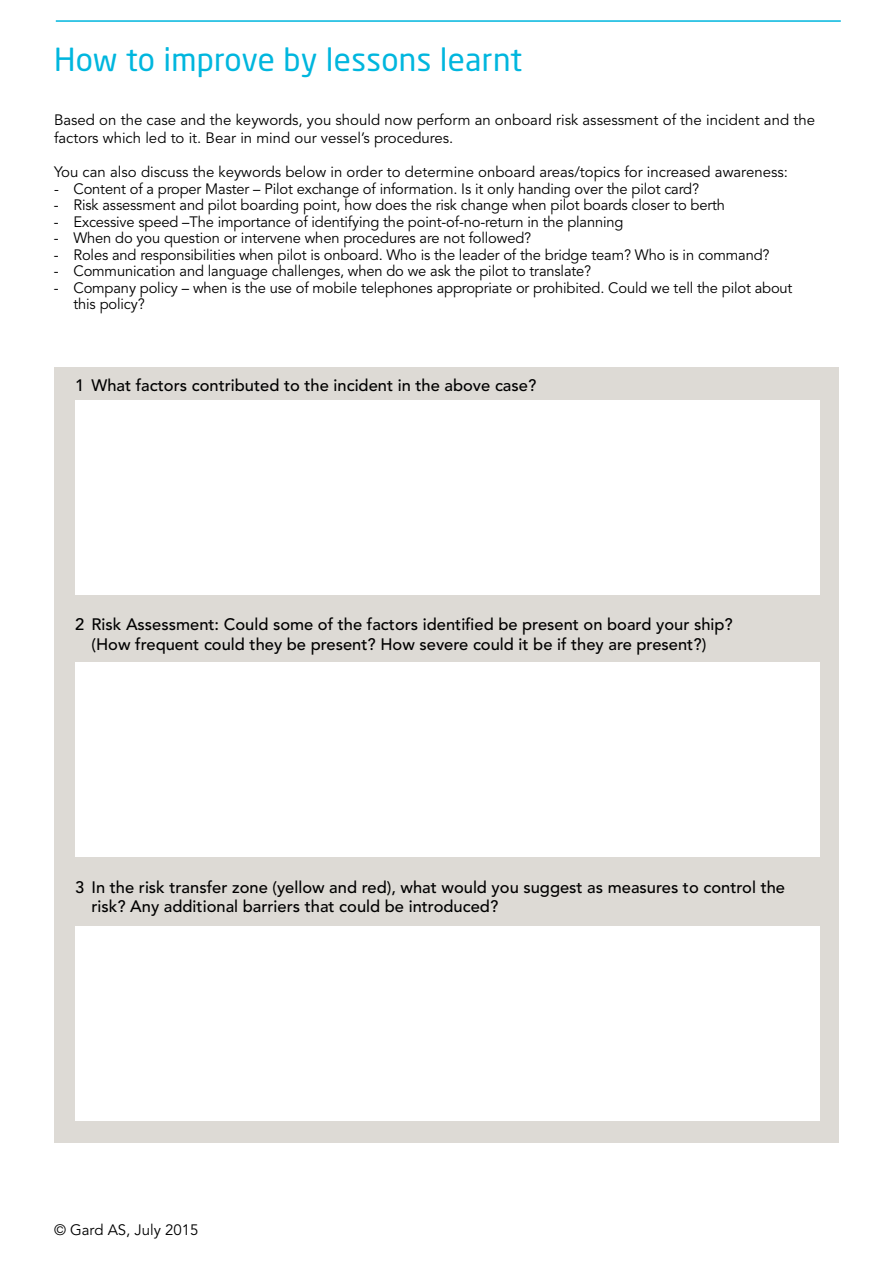
<style>
.page{position:relative;width:893px;height:1263px;background:#fff}
.page>*{position:absolute;margin:0;border:0;box-sizing:border-box;transform-origin:0 0}
.t1{font:31.5px "Neo Sans Std";letter-spacing:.01em;color:#00b6de}
.t2{font:500 16.5px/19.8px "Avenir LT Std";color:#000}
.t3{font:15px/17.2px "Avenir LT Std";letter-spacing:-.01em;color:#000}
.s1{font-size:14.7px}
</style>
<div class="page">
<div style="left:54px;top:368px;width:785px;height:775px;background:#dddad5"></div>
<div style="left:75px;top:400px;width:744px;height:195px;background:#fff"></div>
<div style="left:75px;top:662px;width:744px;height:195px;background:#fff"></div>
<div style="left:75px;top:926px;width:744px;height:195px;background:#fff"></div>
<hr style="left:56px;top:20px;width:785px;height:2px;background:#00b6de">
<h1 class="t1" style="left:54px;top:40px;width:470px">How to improve by lessons learnt</h1>
<p class="t3" style="left:54px;top:112px;width:762px">Based on the case and the keywords, you should now perform an onboard risk assessment of the incident and the factors which led to it. Bear in mind our vessel’s procedures.</p>
<p class="t3" style="left:54px;top:164px;width:735px">You can also discuss the keywords below in order to determine onboard areas/topics for increased awareness:</p>
<p class="t3" style="left:54px;top:180px;width:647px"><span class="s1">-</span> Content of a proper Master – Pilot exchange of information. Is it only handing over the pilot card?</p>
<p class="t3" style="left:54px;top:197px;width:673px">- Risk assessment and pilot boarding point, how does the risk change when pilot boards closer to berth</p>
<p class="t3" style="left:54px;top:213px;width:571px">- Excessive speed –The importance of identifying the point-of-no-return in the planning</p>
<p class="t3" style="left:54px;top:230px;width:479px">- When do you question or intervene when procedures are not followed?</p>
<p class="t3" style="left:54px;top:246px;width:717px">- Roles and responsibilities when pilot is onboard. Who is the leader of the bridge team? Who is in command?</p>
<p class="t3" style="left:54px;top:263px;width:539px">- Communication and language challenges, when do we ask the pilot to translate?</p>
<p class="t3" style="left:74px;top:280px;width:720px;line-height:16.5px;text-indent:-20px">- Company policy – when is the use of mobile telephones appropriate or prohibited. Could we tell the pilot about this policy?</p>
<p class="t2" style="left:75px;top:376px;width:463px">1 What factors contributed to the incident in the above case?</p>
<p class="t2" style="left:92px;top:614px;width:643px;text-indent:-16px">2 Risk Assessment: Could some of the factors identified be present on board your ship? (How frequent could they be present? How severe could it be if they are present?)</p>
<p class="t2" style="left:92px;top:877px;width:695px;text-indent:-16px">3 In the risk transfer zone (yellow and red), what would you suggest as measures to control the risk? Any additional barriers that could be introduced?</p>
<p class="t3" style="left:54px;top:1222px;width:146px">© Gard AS, July 2015</p>
</div>
